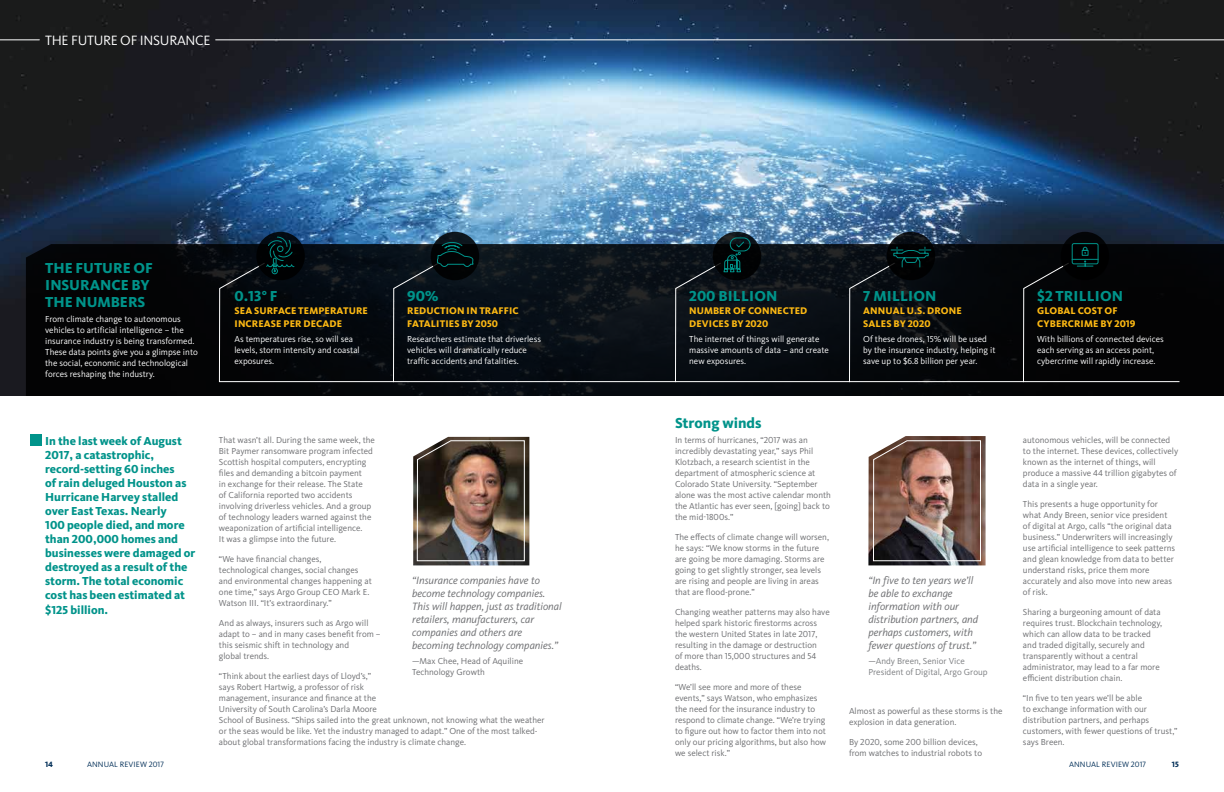
<style>
.page{position:relative;width:1224px;height:792px;background:#fff}
.page>*{position:absolute;margin:0;border:0;box-sizing:border-box;transform-origin:0 0}
.t1{font:800 15px/17px "Kievit Pro";color:#00938a}
.t2{font:14px "Kievit Pro";letter-spacing:-.02em;color:#fff}
.t3{font:800 12px/14.1px "Kievit Pro";color:#00938a}
.t4{font:italic 11px/13px "Kievit Pro";color:#6d6e71}
.t5{font:800 10px/13px "Kievit Pro";letter-spacing:.01em;color:#fdb913}
.t6{font:9px/11px "Kievit Pro";color:#6d6e71}
.t7{font:9px/11px "Kievit Pro";color:#fff}
.t8{font:9px/11px "Kievit Pro";color:#7c7e81}
.t9{font:8px "Kievit Pro";letter-spacing:.01em;color:#002e57}
.t10{font:800 8px "Kievit Pro";color:#002e57}
.s1{color:#6d6e71}
</style>
<div class="page">
<img style="left:0;top:0;width:1224px;height:396px">
<svg style="left:26px;top:244px;width:1198px;height:152px;background:#050709"></svg>
<img style="left:413px;top:437px;width:116px;height:128px">
<img style="left:417px;top:440px;width:108px;height:121px">
<svg style="left:219px;top:263px;width:961px;height:119px;background:#090d12"></svg>
<svg style="left:256px;top:232px;width:49px;height:48px"></svg>
<svg style="left:431px;top:232px;width:48px;height:48px"></svg>
<svg style="left:713px;top:232px;width:48px;height:48px"></svg>
<svg style="left:887px;top:232px;width:48px;height:48px"></svg>
<div style="left:1061px;top:232px;width:48px;height:48px;background:#030507;border-radius:50%"></div>
<img style="left:868px;top:436px;width:118px;height:129px">
<img style="left:873px;top:440px;width:108px;height:121px">
<svg style="left:849px;top:246px;width:83px;height:136px;background:#0b1115"></svg>
<svg style="left:675px;top:237px;width:76px;height:145px;background:#121b21"></svg>
<svg style="left:393px;top:240px;width:81px;height:142px;background:#0c151c"></svg>
<div style="left:30px;top:434px;width:12px;height:12px;background:#00938a"></div>
<svg style="left:265px;top:236px;width:30px;height:39px"></svg>
<hr style="left:0;top:40px;width:39px;height:1px;background:#fff">
<hr style="left:216px;top:40px;width:1008px;height:1px;background:#fff">
<div style="left:1023px;top:243px;width:76px;height:139px;background:#030405"></div>
<h2 class="t2" style="left:45px;top:32px;width:167px">THE FUTURE OF INSURANCE</h2>
<h1 class="t1" style="left:45px;top:259px;width:109px">THE FUTURE OF<br>INSURANCE BY<br>THE NUMBERS</h1>
<p class="t7" style="left:45px;top:314px;width:154px">From climate change to autonomous vehicles to artificial intelligence – the insurance industry is being transformed.<br>These data points give you a glimpse into the social, economic and technological forces reshaping the industry.</p>
<h1 class="t1" style="left:234px;top:287px;width:45px">0.13° F</h1>
<p class="t5" style="left:235px;top:304px;width:135px">SEA SURFACE TEMPERATURE<br>INCREASE PER DECADE</p>
<p class="t7" style="left:234px;top:334px;width:127px">As temperatures rise, so will sea levels, storm intensity and coastal exposures.</p>
<h1 class="t1" style="left:407px;top:287px;width:33px">90%</h1>
<p class="t5" style="left:407px;top:304px;width:113px">REDUCTION IN TRAFFIC<br>FATALITIES BY 2050</p>
<p class="t7" style="left:407px;top:334px;width:135px">Researchers estimate that driverless vehicles will dramatically reduce traffic accidents and fatalities.</p>
<p class="t3" style="left:45px;top:434px;width:152px">In the last week of August<br>2017, a catastrophic, record-setting 60 inches<br>of rain deluged Houston as<br>Hurricane Harvey stalled over East Texas. Nearly<br>100 people died, and more than 200,000 homes and businesses were damaged or destroyed as a result of the storm. The total economic cost has been estimated at $125 billion.</p>
<p class="t6" style="left:219px;top:434px;width:158px">That wasn’t all. During the same week, the Bit Paymer ransomware program infected Scottish hospital computers, encrypting files and demanding a bitcoin payment<br>in exchange for their release. The State<br>of California reported two accidents involving driverless vehicles. And a group of technology leaders warned against the weaponization of artificial intelligence.<br>It was a glimpse into the future.</p>
<p class="t6" style="left:219px;top:553px;width:154px">“We have financial changes, technological changes, social changes and environmental changes happening at one time,” says Argo Group CEO Mark E.<br>Watson III. “It’s extraordinary.”</p>
<p class="t6" style="left:219px;top:617px;width:163px">And as always, insurers such as Argo will adapt to – and in many cases benefit from – this seismic shift in technology and<br>global trends.</p>
<p class="t6" style="left:219px;top:670px;width:327px">“Think about the earliest days of Lloyd’s,”<br>says Robert Hartwig, a professor of risk<br>management, insurance and finance at the<br>University of South Carolina’s Darla Moore<br>School of Business. “Ships sailed into the great unknown, not knowing what the weather or the seas would be like. Yet the industry managed to adapt.” One of the most talked&shy;about global transformations facing the industry is climate change.</p>
<p class="t4" style="left:412px;top:574px;width:151px">“Insurance companies have to become technology companies.<br>This will happen, just as traditional retailers, manufacturers, car companies and others are becoming technology companies.”</p>
<p class="t6" style="left:412px;top:656px;width:112px">—Max Chee, Head of Aquiline<br>Technology Growth</p>
<h1 class="t1" style="left:689px;top:287px;width:90px">200 BILLION</h1>
<p class="t5" style="left:689px;top:304px;width:120px">NUMBER OF CONNECTED<br>DEVICES BY 2020</p>
<p class="t7" style="left:689px;top:334px;width:141px">The internet of things will generate massive amounts of data – and create new exposures.</p>
<h1 class="t1" style="left:863px;top:287px;width:75px">7 MILLION</h1>
<p class="t5" style="left:863px;top:304px;width:100px">ANNUAL U.S. DRONE<br>SALES BY 2020</p>
<p class="t7" style="left:863px;top:334px;width:134px">Of these drones, 15% will be used by the insurance industry, helping it save up to $6.8 billion per year.</p>
<h1 class="t1" style="left:675px;top:414px;width:88px">Strong winds</h1>
<p class="t6" style="left:675px;top:434px;width:157px">In terms of hurricanes, “2017 was an incredibly devastating year,” says Phil Klotzbach, a research scientist in the department of atmospheric science at Colorado State University. “September alone was the most active calendar month the Atlantic has ever seen, [going] back to the mid-1800s.”</p>
<p class="t6" style="left:675px;top:531px;width:156px">The effects of climate change will worsen, he says: “We know storms in the future are going be more damaging. Storms are going to get slightly stronger, sea levels are rising and people are living in areas that are flood-prone.”</p>
<p class="t6" style="left:675px;top:606px;width:156px">Changing weather patterns may also have helped spark historic firestorms across the western United States in late 2017, resulting in the damage or destruction<br>of more than 15,000 structures and 54 deaths.</p>
<p class="t6" style="left:675px;top:681px;width:153px">“We’ll see more and more of these events,” says Watson, who emphasizes the need for the insurance industry to respond to climate change. “We’re trying to figure out how to factor them into not only our pricing algorithms, but also how we select risk.”</p>
<p class="t4" style="left:868px;top:574px;width:111px">“In five to ten years we’ll be able to exchange information with our distribution partners, and perhaps customers, with fewer questions of trust.”</p>
<p class="t8" style="left:868px;top:656px;width:121px"><span class="s1">—</span>Andy Breen, Senior Vice<br>President of Digital, Argo Group</p>
<p class="t6" style="left:849px;top:706px;width:155px">Almost as powerful as these storms is the explosion in data generation.</p>
<p class="t6" style="left:849px;top:737px;width:135px">By 2020, some 200 billion devices, from watches to industrial robots to</p>
<h1 class="t1" style="left:1037px;top:287px;width:88px">$2 TRILLION</h1>
<p class="t5" style="left:1037px;top:304px;width:100px">GLOBAL COST OF<br>CYBERCRIME BY 2019</p>
<p class="t7" style="left:1037px;top:334px;width:128px">With billions of connected devices each serving as an access point, cybercrime will rapidly increase.</p>
<p class="t6" style="left:1023px;top:434px;width:157px">autonomous vehicles, will be connected to the internet. These devices, collectively known as the internet of things, will produce a massive 44 trillion gigabytes of data in a single year.</p>
<p class="t6" style="left:1023px;top:498px;width:154px">This presents a huge opportunity for what Andy Breen, senior vice president of digital at Argo, calls “the original data business.” Underwriters will increasingly use artificial intelligence to seek patterns and glean knowledge from data to better understand risks, price them more accurately and also move into new areas of risk.</p>
<p class="t6" style="left:1023px;top:606px;width:141px">Sharing a burgeoning amount of data requires trust. Blockchain technology, which can allow data to be tracked and traded digitally, securely and transparently without a central administrator, may lead to a far more efficient distribution chain.</p>
<p class="t6" style="left:1023px;top:692px;width:156px">“In five to ten years we’ll be able<br>to exchange information with our distribution partners, and perhaps customers, with fewer questions of trust,” says Breen.</p>
<p class="t10" style="left:45px;top:759px;width:10px">14</p>
<p class="t9" style="left:87px;top:759px;width:78px">ANNUAL REVIEW 2017</p>
<p class="t9" style="left:1069px;top:759px;width:78px">ANNUAL REVIEW 2017</p>
<p class="t10" style="left:1172px;top:759px;width:9px">15</p>
</div>
